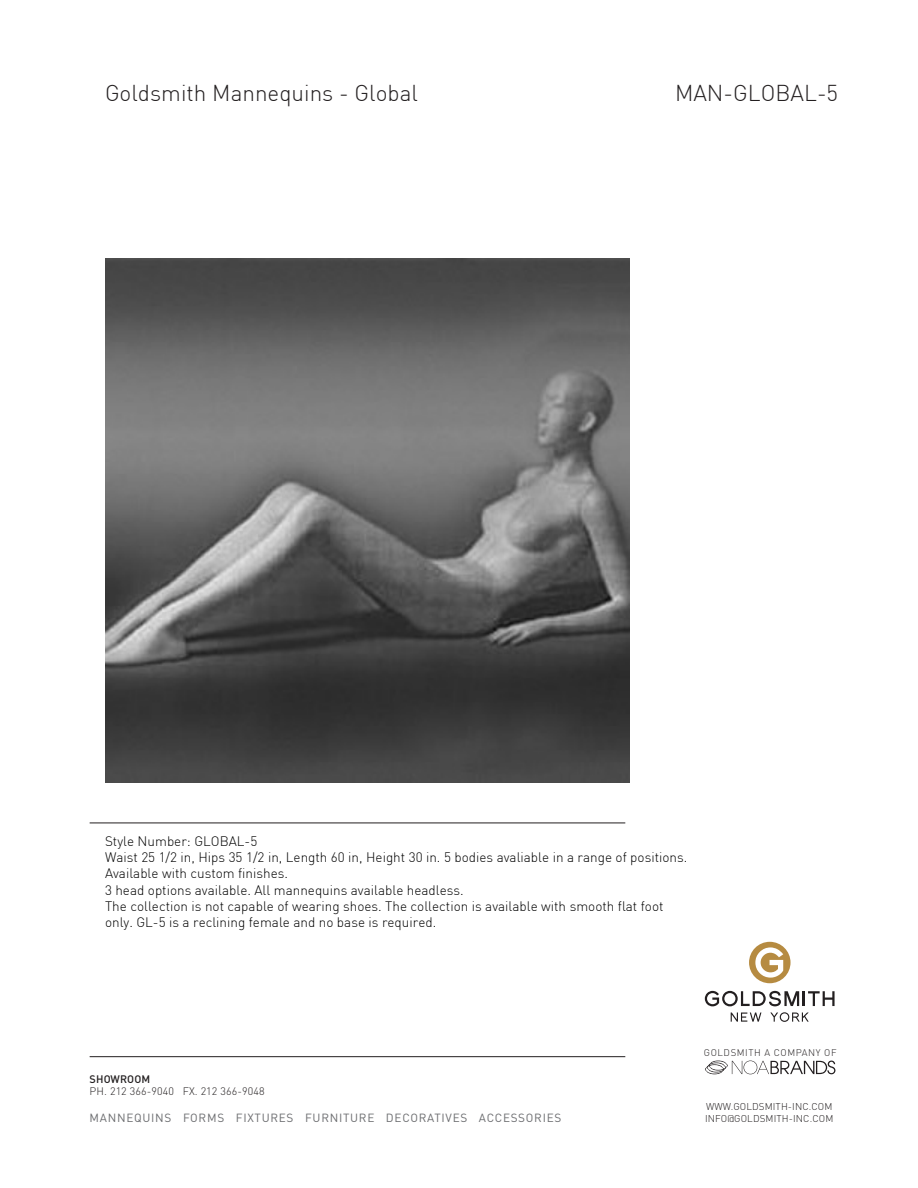
<style>
.page{position:relative;width:918px;height:1188px;background:#fff}
.page>*{position:absolute;margin:0;border:0;box-sizing:border-box;transform-origin:0 0}
.t1{font:300 22.5px "DIN Pro";color:#231f20}
.t2{font:300 13.5px/16.2px "DIN Pro";color:#000}
.t3{font:11.7px "DIN";letter-spacing:.06em;color:#6c6d70}
.t4{font:300 10.8px "DIN";letter-spacing:.01em;color:#231f20}
.t5{font:500 10.8px "DIN";letter-spacing:.01em;color:#231f20}
.t6{font:300 9.75px "DIN";letter-spacing:.01em;color:#231f20}
.t7{font:300 9.6px "DIN";letter-spacing:.06em;color:#231f20}
</style>
<div class="page">
<hr style="left:90px;top:823px;width:535px;height:1px;background:#231f20">
<hr style="left:90px;top:1056px;width:535px;height:1px;background:#231f20">
<div style="left:749px;top:942px;width:42px;height:41px;background:#b68b41;border-radius:50%"></div>
<svg style="left:705px;top:991px;width:130px;height:15px"></svg>
<svg style="left:731px;top:1013px;width:30px;height:9px"></svg>
<svg style="left:770px;top:1012px;width:39px;height:10px"></svg>
<svg style="left:755px;top:947px;width:28px;height:31px"></svg>
<svg style="left:705px;top:1061px;width:130px;height:13px"></svg>
<img style="left:105px;top:258px;width:525px;height:525px">
<h1 class="t1" style="left:105px;top:83px;width:314px">Goldsmith Mannequins - Global</h1>
<h1 class="t1" style="left:675px;top:83px;width:165px">MAN-GLOBAL-5</h1>
<p class="t2" style="left:105px;top:834px;width:584px">Style Number: GLOBAL-5<br>Waist 25 1/2 in, Hips 35 1/2 in, Length 60 in, Height 30 in. 5 bodies avaliable in a range of positions.<br>Available with custom finishes.<br>3 head options available. All mannequins available headless.<br>The collection is not capable of wearing shoes. The collection is available with smooth flat foot only. GL-5 is a reclining female and no base is required.</p>
<p class="t5" style="left:90px;top:1072px;width:62px">SHOWROOM</p>
<p class="t4" style="left:90px;top:1085px;width:177px">PH. 212 366-9040 FX. 212 366-9048</p>
<p class="t3" style="left:90px;top:1110px;width:473px">MANNEQUINS FORMS FIXTURES FURNITURE DECORATIVES ACCESSORIES</p>
<p class="t7" style="left:704px;top:1047px;width:134px">GOLDSMITH A COMPANY OF</p>
<p class="t6" style="left:706px;top:1100px;width:128px">WWW.GOLDSMITH-INC.COM</p>
<p class="t6" style="left:705px;top:1112px;width:130px">INFO@GOLDSMITH-INC.COM</p>
</div>
